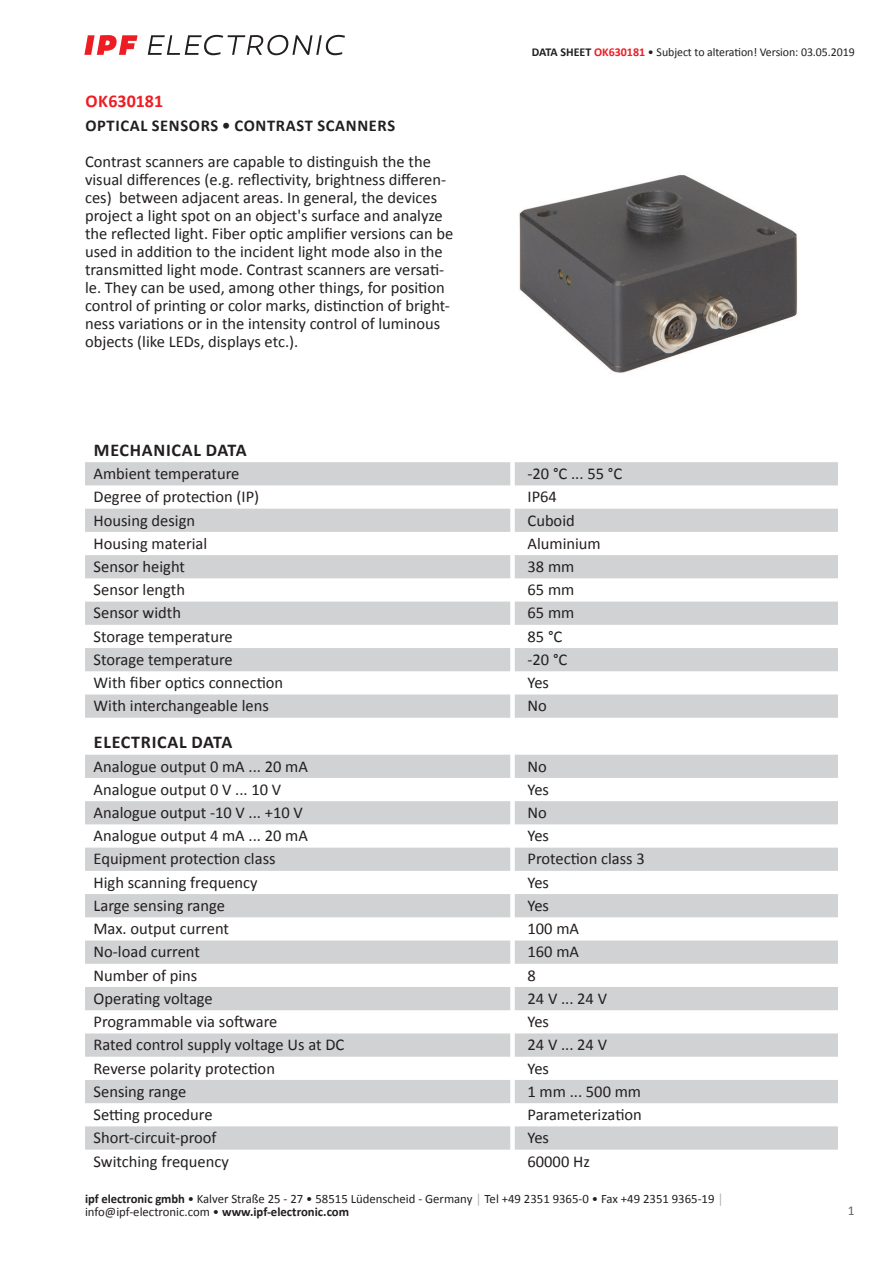
<style>
.page{position:relative;width:893px;height:1263px;background:#fff}
.page>*{position:absolute;margin:0;border:0;box-sizing:border-box;transform-origin:0 0}
.t1{font:700 18px "Calibri";letter-spacing:.04em;color:#231f20}
.t2{font:700 18px "Calibri";color:#ee1d23}
.t3{font:16.5px/18px "Calibri";color:#231f20}
.t4{font:700 16.5px "Calibri";letter-spacing:.04em;color:#231f20}
.t5{font:13.5px "Calibri";color:#636366}
.t6{font:12.75px/12.6px "Calibri";color:#231f20}
.t7{font:12px "Calibri";letter-spacing:-.005em;color:#231f20}
.s1{font-weight:700}
.s2{font-weight:700;color:#ee1d23}
.s3{color:#a8a9ad}
</style>
<div class="page">
<svg style="left:148px;top:35px;width:197px;height:20px"></svg>
<svg style="left:84px;top:35px;width:54px;height:20px"></svg>
<svg style="left:85px;top:462px;width:753px;height:256px;fill:#d1d2d4"></svg>
<svg style="left:85px;top:755px;width:753px;height:394px;fill:#d1d2d4"></svg>
<img style="left:519px;top:175px;width:279px;height:198px">
<p class="t2" style="left:85px;top:88px;width:79px">OK630181</p>
<p class="t4" style="left:85px;top:114px;width:311px">OPTICAL SENSORS • CONTRAST SCANNERS</p>
<p class="t3" style="left:85px;top:152px;width:370px">Contrast scanners are capable to distinguish the the visual differences (e.g. reflectivity, brightness differen&shy;ces) between adjacent areas. In general, the devices project a light spot on an object's surface and analyze the reflected light. Fiber optic amplifier versions can be used in addition to the incident light mode also in the transmitted light mode. Contrast scanners are versati&shy;le. They can be used, among other things, for position control of printing or color marks, distinction of bright&shy;ness variations or in the intensity control of luminous objects (like LEDs, displays etc.).</p>
<p class="t7" style="left:532px;top:44px;width:324px"><span class="s1">DATA SHEET</span> <span class="s2">OK630181</span> • Subject to alteration! Version: 03.05.2019</p>
<p class="t1" style="left:94px;top:437px;width:154px">MECHANICAL DATA</p>
<p class="t3" style="left:94px;top:464px;width:147px">Ambient temperature</p>
<p class="t3" style="left:527px;top:464px;width:96px">-20 °C ... 55 °C</p>
<p class="t3" style="left:94px;top:487px;width:167px">Degree of protection (IP)</p>
<p class="t3" style="left:527px;top:487px;width:31px">IP64</p>
<p class="t3" style="left:94px;top:511px;width:103px">Housing design</p>
<p class="t3" style="left:527px;top:511px;width:49px">Cuboid</p>
<p class="t3" style="left:94px;top:534px;width:115px">Housing material</p>
<p class="t3" style="left:527px;top:534px;width:75px">Aluminium</p>
<p class="t3" style="left:94px;top:557px;width:93px">Sensor height</p>
<p class="t3" style="left:527px;top:557px;width:48px">38 mm</p>
<p class="t3" style="left:94px;top:580px;width:93px">Sensor length</p>
<p class="t3" style="left:527px;top:580px;width:48px">65 mm</p>
<p class="t3" style="left:94px;top:603px;width:89px">Sensor width</p>
<p class="t3" style="left:527px;top:603px;width:48px">65 mm</p>
<p class="t3" style="left:94px;top:627px;width:141px">Storage temperature</p>
<p class="t3" style="left:527px;top:627px;width:36px">85 °C</p>
<p class="t3" style="left:94px;top:650px;width:141px">Storage temperature</p>
<p class="t3" style="left:527px;top:650px;width:41px">-20 °C</p>
<p class="t3" style="left:94px;top:673px;width:191px">With fiber optics connection</p>
<p class="t3" style="left:527px;top:673px;width:23px">Yes</p>
<p class="t3" style="left:94px;top:696px;width:177px">With interchangeable lens</p>
<p class="t3" style="left:527px;top:696px;width:21px">No</p>
<p class="t1" style="left:94px;top:730px;width:140px">ELECTRICAL DATA</p>
<p class="t3" style="left:94px;top:757px;width:216px">Analogue output 0 mA ... 20 mA</p>
<p class="t3" style="left:527px;top:757px;width:21px">No</p>
<p class="t3" style="left:94px;top:780px;width:189px">Analogue output 0 V ... 10 V</p>
<p class="t3" style="left:527px;top:780px;width:23px">Yes</p>
<p class="t3" style="left:94px;top:803px;width:211px">Analogue output -10 V ... +10 V</p>
<p class="t3" style="left:527px;top:803px;width:21px">No</p>
<p class="t3" style="left:94px;top:826px;width:216px">Analogue output 4 mA ... 20 mA</p>
<p class="t3" style="left:527px;top:826px;width:23px">Yes</p>
<p class="t3" style="left:94px;top:849px;width:184px">Equipment protection class</p>
<p class="t3" style="left:527px;top:849px;width:119px">Protection class 3</p>
<p class="t3" style="left:94px;top:873px;width:166px">High scanning frequency</p>
<p class="t3" style="left:527px;top:873px;width:23px">Yes</p>
<p class="t3" style="left:94px;top:896px;width:133px">Large sensing range</p>
<p class="t3" style="left:527px;top:896px;width:23px">Yes</p>
<p class="t3" style="left:94px;top:919px;width:137px">Max. output current</p>
<p class="t3" style="left:527px;top:919px;width:53px">100 mA</p>
<p class="t3" style="left:94px;top:942px;width:108px">No-load current</p>
<p class="t3" style="left:527px;top:942px;width:53px">160 mA</p>
<p class="t3" style="left:94px;top:966px;width:105px">Number of pins</p>
<p class="t3" style="left:527px;top:966px;width:10px">8</p>
<p class="t3" style="left:94px;top:989px;width:121px">Operating voltage</p>
<p class="t3" style="left:527px;top:989px;width:81px">24 V ... 24 V</p>
<p class="t3" style="left:94px;top:1012px;width:185px">Programmable via software</p>
<p class="t3" style="left:527px;top:1012px;width:23px">Yes</p>
<p class="t3" style="left:94px;top:1035px;width:252px">Rated control supply voltage Us at DC</p>
<p class="t3" style="left:527px;top:1035px;width:81px">24 V ... 24 V</p>
<p class="t3" style="left:94px;top:1059px;width:183px">Reverse polarity protection</p>
<p class="t3" style="left:527px;top:1059px;width:23px">Yes</p>
<p class="t3" style="left:94px;top:1082px;width:94px">Sensing range</p>
<p class="t3" style="left:527px;top:1082px;width:115px">1 mm ... 500 mm</p>
<p class="t3" style="left:94px;top:1105px;width:121px">Setting procedure</p>
<p class="t3" style="left:527px;top:1105px;width:116px">Parameterization</p>
<p class="t3" style="left:94px;top:1128px;width:125px">Short-circuit-proof</p>
<p class="t3" style="left:527px;top:1128px;width:23px">Yes</p>
<p class="t3" style="left:94px;top:1151px;width:137px">Switching frequency</p>
<p class="t3" style="left:527px;top:1151px;width:64px">60000 Hz</p>
<p class="t6" style="left:85px;top:1192px;width:640px"><span class="s1">ipf electronic gmbh</span> • Kalver Straße 25 - 27 • 58515 Lüdenscheid - Germany <span class="s3">│</span> Tel +49 2351 9365-0 • Fax +49 2351 9365-19 <span class="s3">│ </span>info@ipf-electronic.com • <span class="s1">www.ipf-electronic.com</span></p>
<p class="t5" style="left:848px;top:1201px;width:8px">1</p>
</div>
